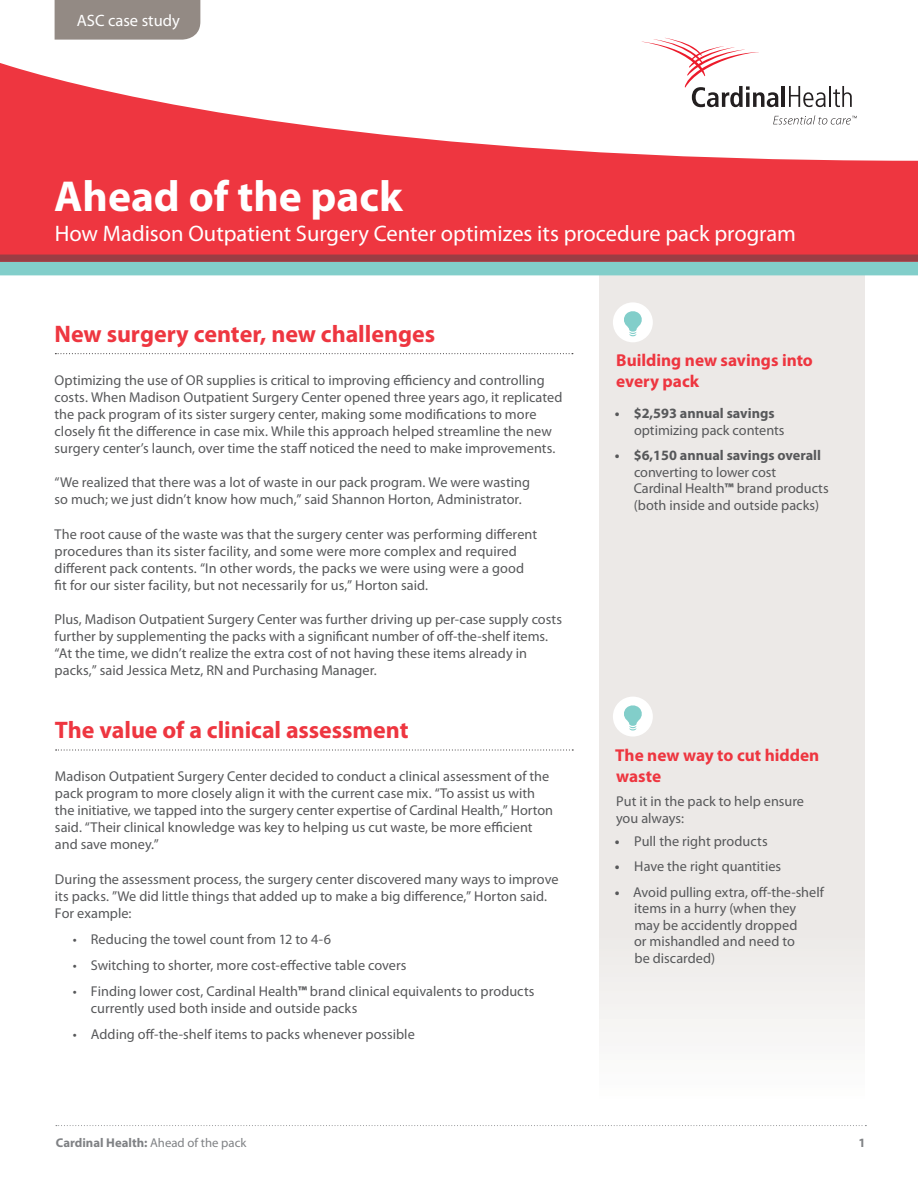
<style>
.page{position:relative;width:918px;height:1188px;background:#fff}
.page>*{position:absolute;margin:0;border:0;box-sizing:border-box;transform-origin:0 0}
.t1{font:700 43.5px "Myriad Pro";color:#fff}
.t2{font:700 24px "Myriad Pro";letter-spacing:-.005em;color:#ee3640}
.t3{font:22.5px "Myriad Pro";color:#fff}
.t4{font:700 17.25px/20.7px "Myriad Pro";color:#ee3640}
.t5{font:16.5px "Myriad Pro";color:#fff}
.t6{font:14.25px/17.1px "Myriad Pro";color:#57585a}
.t7{font:700 14.25px "Myriad Pro";color:#57585a}
.t8{font:700 12.75px "Myriad Pro";color:#808285}
.s1{font-weight:700}
.s2{font-weight:400}
</style>
<div class="page">
<svg style="left:56px;top:1125px;width:810px;height:1px"></svg>
<div style="left:599px;top:275px;width:266px;height:839px;background:linear-gradient(to bottom,#e9e5e3,#f3f2f0)"></div>
<svg style="left:0;top:63px;width:918px;height:192px;fill:#ee3640"></svg>
<div style="left:55px;top:0;width:145px;height:40px;background:#938a84"></div>
<div style="left:613px;top:302px;width:40px;height:40px;background:#fff;border-radius:50%"></div>
<svg style="left:624px;top:311px;width:18px;height:25px"></svg>
<svg style="left:773px;top:115px;width:84px;height:10px"></svg>
<hr style="left:782px;top:86px;width:3px;height:21px;background:#231f20">
<hr style="left:829px;top:86px;width:2px;height:21px;background:#231f20">
<svg style="left:642px;top:38px;width:136px;height:69px"></svg>
<svg style="left:833px;top:86px;width:19px;height:21px"></svg>
<svg style="left:789px;top:86px;width:37px;height:21px"></svg>
<div style="left:0;top:262px;width:918px;height:13px;background:#82ceca"></div>
<div style="left:0;top:255px;width:918px;height:7px;background:#9a3d44"></div>
<svg style="left:55px;top:353px;width:518px;height:1px"></svg>
<svg style="left:56px;top:750px;width:517px;height:1px"></svg>
<div style="left:613px;top:697px;width:40px;height:40px;background:#fff;border-radius:50%"></div>
<svg style="left:624px;top:705px;width:18px;height:26px"></svg>
<p class="t5" style="left:77px;top:11px;width:105px">ASC case study</p>
<h1 class="t1" style="left:54px;top:172px;width:350px">Ahead of the pack</h1>
<h3 class="t3" style="left:55px;top:222px;width:743px">How Madison Outpatient Surgery Center optimizes its procedure pack program</h3>
<h2 class="t2" style="left:55px;top:320px;width:382px">New surgery center, new challenges</h2>
<p class="t6" style="left:55px;top:372px;width:509px">Optimizing the use of OR supplies is critical to improving efficiency and controlling costs. When Madison Outpatient Surgery Center opened three years ago, it replicated the pack program of its sister surgery center, making some modifications to more closely fit the difference in case mix. While this approach helped streamline the new surgery center’s launch, over time the staff noticed the need to make improvements.</p>
<p class="t6" style="left:55px;top:474px;width:477px">“We realized that there was a lot of waste in our pack program. We were wasting so much; we just didn’t know how much,” said Shannon Horton, Administrator.</p>
<p class="t6" style="left:55px;top:526px;width:484px">The root cause of the waste was that the surgery center was performing different procedures than its sister facility, and some were more complex and required different pack contents. “In other words, the packs we were using were a good fit for our sister facility, but not necessarily for us,” Horton said.</p>
<p class="t6" style="left:55px;top:611px;width:509px">Plus, Madison Outpatient Surgery Center was further driving up per-case supply costs further by supplementing the packs with a significant number of off-the-shelf items. “At the time, we didn’t realize the extra cost of not having these items already in packs,” said Jessica Metz, RN and Purchasing Manager.</p>
<h2 class="t2" style="left:55px;top:717px;width:355px">The value of a clinical assessment</h2>
<p class="t6" style="left:55px;top:768px;width:500px">Madison Outpatient Surgery Center decided to conduct a clinical assessment of the pack program to more closely align it with the current case mix. “To assist us with the initiative, we tapped into the surgery center expertise of Cardinal Health,” Horton said. “Their clinical knowledge was key to helping us cut waste, be more efficient and save money.”</p>
<p class="t6" style="left:55px;top:871px;width:505px">During the assessment process, the surgery center discovered many ways to improve its packs. ”We did little things that added up to make a big difference,” Horton said.<br>For example:</p>
<p class="t6" style="left:73px;top:931px;width:260px">• Reducing the towel count from 12 to 4-6</p>
<p class="t6" style="left:73px;top:957px;width:335px">• Switching to shorter, more cost-effective table covers</p>
<p class="t6" style="left:91px;top:983px;width:445px;text-indent:-18px">• Finding lower cost, Cardinal Health<span class="s1">™</span> brand clinical equivalents to products currently used both inside and outside packs</p>
<p class="t6" style="left:73px;top:1026px;width:343px">• Adding off-the-shelf items to packs whenever possible</p>
<p class="t4" style="left:616px;top:350px;width:198px">Building new savings into every pack</p>
<p class="t7" style="left:615px;top:406px;width:161px">• $2,593 annual savings</p>
<p class="t6" style="left:634px;top:422px;width:152px">optimizing pack contents</p>
<p class="t7" style="left:615px;top:448px;width:208px">• $6,150 annual savings overall</p>
<p class="t6" style="left:634px;top:464px;width:196px;line-height:16.5px">converting to lower cost<br>Cardinal Health<span class="s1">™</span> brand products (both inside and outside packs)</p>
<p class="t4" style="left:615px;top:745px;width:206px">The new way to cut hidden waste</p>
<p class="t6" style="left:616px;top:793px;width:190px">Put it in the pack to help ensure you always:</p>
<p class="t6" style="left:615px;top:833px;width:155px"><span class="s1">•</span> Pull the right products</p>
<p class="t6" style="left:615px;top:858px;width:168px"><span class="s1">•</span> Have the right quantities</p>
<p class="t6" style="left:634px;top:884px;width:191px;line-height:16.5px;text-indent:-19px"><span class="s1">•</span> Avoid pulling extra, off-the-shelf items in a hurry (when they may be accidently dropped<br>or mishandled and need to<br>be discarded)</p>
<p class="t8" style="left:56px;top:1135px;width:192px">Cardinal Health: <span class="s2">Ahead of the pack</span></p>
<p class="t8" style="left:859px;top:1135px;width:9px">1</p>
</div>
